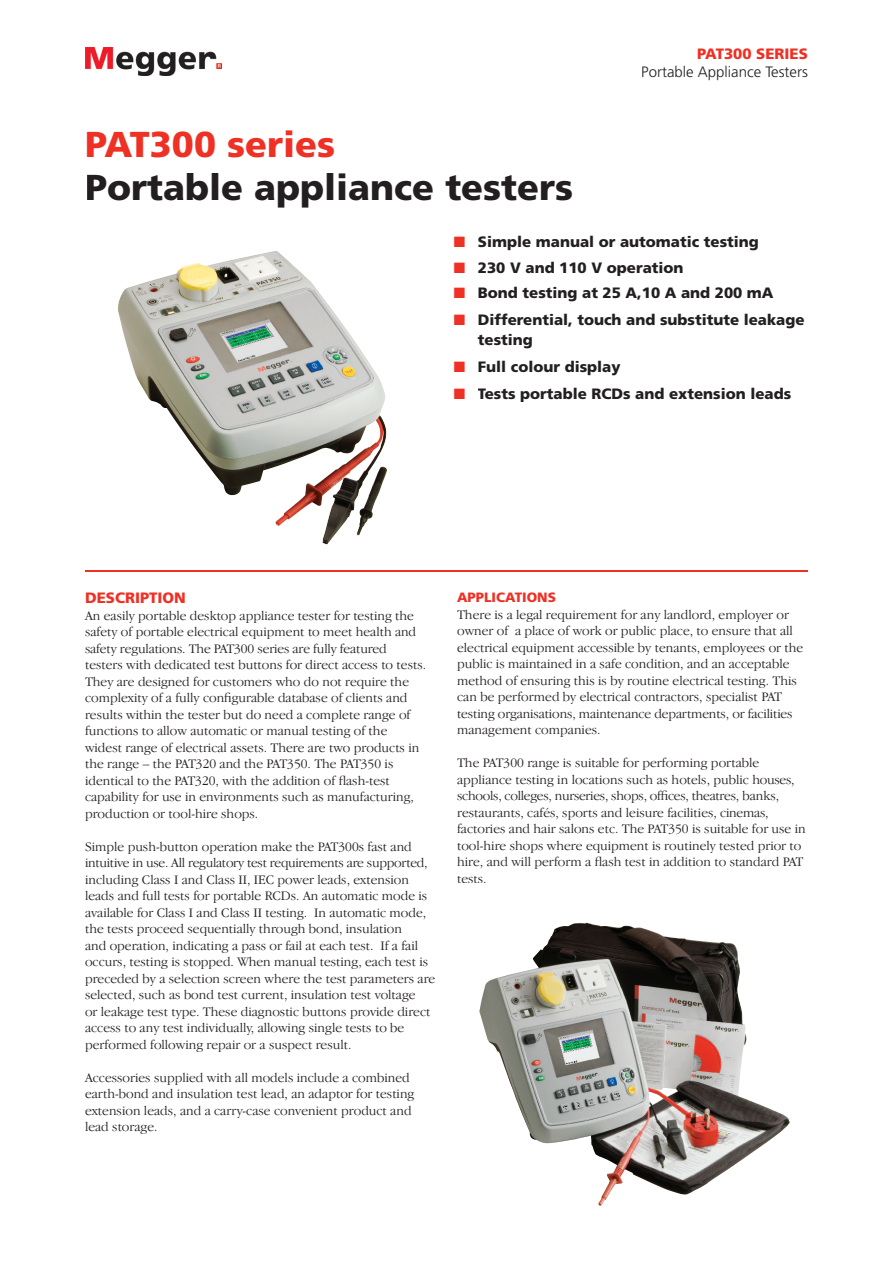
<style>
.page{position:relative;width:893px;height:1263px;background:#fff}
.page>*{position:absolute;margin:0;border:0;box-sizing:border-box;transform-origin:0 0}
.t1{font:900 36px "Frutiger LT Std";color:#231f20}
.t2{font:900 36px "Frutiger LT Std";color:#ef3024}
.t3{font:900 15px/19.5px "Frutiger LT Std";color:#231f20}
.t4{font:300 15px "Frutiger LT Std";color:#231f20}
.t5{font:900 15px "Frutiger LT Std";color:#ef3024}
.t6{font:300 13.5px/16.5px "Garamond IT Cby BT";color:#231f20}
.t7{font:900 13.5px "Frutiger LT Std";color:#ef3024}
.s1{color:#ef3024}
</style>
<div class="page">
<img style="left:85px;top:48px;width:137px;height:28px">
<hr style="left:85px;top:571px;width:723px;height:1px;background:#ef3024">
<img style="left:118px;top:289px;width:265px;height:237px">
<img style="left:525px;top:923px;width:265px;height:283px">
<h1 class="t2" style="left:85px;top:122px;width:252px">PAT300 series</h1>
<h1 class="t1" style="left:85px;top:166px;width:490px">Portable appliance testers</h1>
<p class="t5" style="left:697px;top:45px;width:112px">PAT300 SERIES</p>
<p class="t4" style="left:641px;top:63px;width:168px">Portable Appliance Testers</p>
<p class="t3" style="left:454px;top:232px;width:306px"><span class="s1">■</span> Simple manual or automatic testing</p>
<p class="t3" style="left:454px;top:258px;width:231px"><span class="s1">■</span> 230 V and 110 V operation</p>
<p class="t3" style="left:454px;top:283px;width:321px"><span class="s1">■</span> Bond testing at 25 A,10 A and 200 mA</p>
<p class="t3" style="left:478px;top:310px;width:328px;text-indent:-24px"><span class="s1">■</span> Differential, touch and substitute leakage testing</p>
<p class="t3" style="left:454px;top:357px;width:168px"><span class="s1">■</span> Full colour display</p>
<p class="t3" style="left:454px;top:384px;width:339px"><span class="s1">■</span> Tests portable RCDs and extension leads</p>
<p class="t5" style="left:85px;top:589px;width:102px">DESCRIPTION</p>
<p class="t6" style="left:85px;top:607px;width:343px">An easily portable desktop appliance tester for testing the safety of portable electrical equipment to meet health and safety regulations. The PAT300 series are fully featured testers with dedicated test buttons for direct access to tests.<br>They are designed for customers who do not require the complexity of a fully configurable database of clients and results within the tester but do need a complete range of functions to allow automatic or manual testing of the widest range of electrical assets. There are two products in the range – the PAT320 and the PAT350. The PAT350 is identical to the PAT320, with the addition of flash-test capability for use in environments such as manufacturing, production or tool-hire shops.</p>
<p class="t6" style="left:85px;top:838px;width:352px">Simple push-button operation make the PAT300s fast and intuitive in use. All regulatory test requirements are supported, including Class I and Class II, IEC power leads, extension leads and full tests for portable RCDs. An automatic mode is available for Class I and Class II testing. In automatic mode, the tests proceed sequentially through bond, insulation<br>and operation, indicating a pass or fail at each test. If a fail occurs, testing is stopped. When manual testing, each test is preceded by a selection screen where the test parameters are selected, such as bond test current, insulation test voltage<br>or leakage test type. These diagnostic buttons provide direct access to any test individually, allowing single tests to be performed following repair or a suspect result.</p>
<p class="t6" style="left:85px;top:1069px;width:331px">Accessories supplied with all models include a combined earth-bond and insulation test lead, an adaptor for testing extension leads, and a carry-case convenient product and lead storage.</p>
<p class="t7" style="left:457px;top:589px;width:100px">APPLICATIONS</p>
<p class="t6" style="left:457px;top:606px;width:348px">There is a legal requirement for any landlord, employer or owner of a place of work or public place, to ensure that all electrical equipment accessible by tenants, employees or the public is maintained in a safe condition, and an acceptable method of ensuring this is by routine electrical testing. This can be performed by electrical contractors, specialist PAT testing organisations, maintenance departments, or facilities management companies.</p>
<p class="t6" style="left:457px;top:754px;width:350px">The PAT300 range is suitable for performing portable appliance testing in locations such as hotels, public houses, schools, colleges, nurseries, shops, offices, theatres, banks, restaurants, cafés, sports and leisure facilities, cinemas, factories and hair salons etc. The PAT350 is suitable for use in tool-hire shops where equipment is routinely tested prior to hire, and will perform a flash test in addition to standard PAT tests.</p>
</div>
